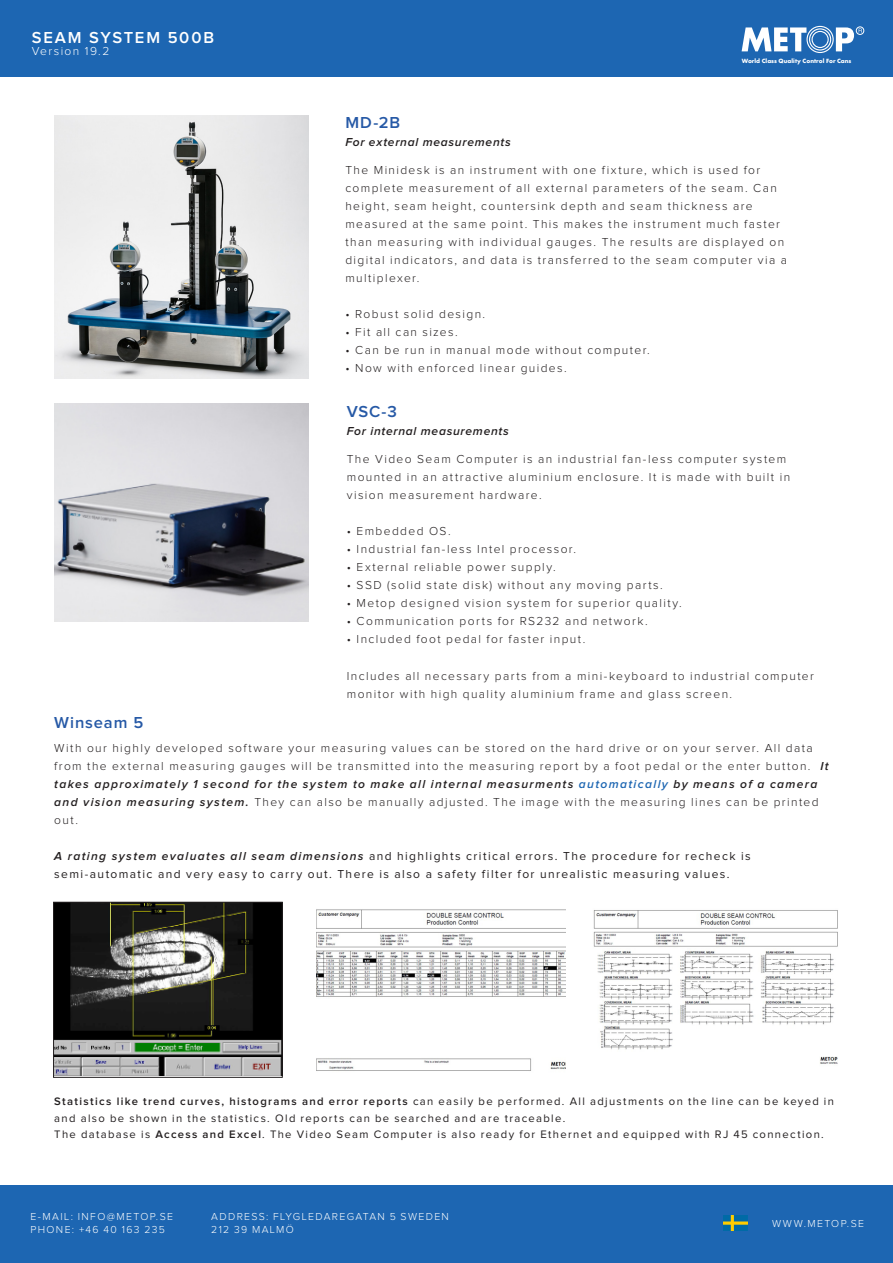
<style>
.page{position:relative;width:893px;height:1263px;background:#fff}
.page>*{position:absolute;margin:0;border:0;box-sizing:border-box;transform-origin:0 0}
.t1{font:600 16.5px "Proxima Nova";letter-spacing:.05em;color:#2659a6}
.t2{font:600 16.5px "Proxima Nova";letter-spacing:.11em;color:#fff}
.t3{font:300 12px/18px "Proxima Nova";letter-spacing:.115em;color:#231f20}
.t4{font:12px/18px "Proxima Nova";letter-spacing:.115em;color:#231f20}
.t5{font:italic 600 12px "Proxima Nova";letter-spacing:.06em;color:#231f20}
.t6{font:300 12px "Proxima Nova";letter-spacing:.115em;color:#fff}
.t7{font:11.25px/16.5px "Proxima Nova";letter-spacing:.12em;color:#231f20}
.t8{font:300 10.5px "Proxima Nova";letter-spacing:.13em;color:#fff}
.t9{font:700 5.55px "Futura";letter-spacing:.005em;color:#fff}
.s1{font-weight:600;font-style:italic}
.s2{font-weight:600;font-style:italic;color:#1d66b2}
.s3{font-weight:600}
</style>
<div class="page">
<img style="left:316px;top:909px;width:250px;height:162px">
<img style="left:593px;top:910px;width:245px;height:154px">
<img style="left:55px;top:904px;width:226px;height:172px">
<div style="left:53px;top:902px;width:230px;height:176px;border:1px solid #231f20"></div>
<div style="left:0;top:1185px;width:893px;height:78px;background:#1d66b2"></div>
<img style="left:724px;top:1215px;width:23px;height:15px">
<img style="left:54px;top:116px;width:254px;height:262px">
<img style="left:54px;top:404px;width:254px;height:217px">
<div style="left:0;top:0;width:893px;height:77px;background:#1d66b2"></div>
<div style="left:856px;top:26px;width:8px;height:9px;border:1px solid #fff;border-radius:50%"></div>
<svg style="left:742px;top:26px;width:120px;height:27px"></svg>
<p class="t2" style="left:32px;top:30px;width:184px">SEAM SYSTEM 500B</p>
<p class="t6" style="left:32px;top:46px;width:79px">Version 19.2</p>
<p class="t9" style="left:742px;top:57px;width:111px">World Class Quality Control For Cans</p>
<p class="t1" style="left:345px;top:115px;width:56px">MD-2B</p>
<p class="t5" style="left:345px;top:136px;width:167px">For external measurements</p>
<p class="t3" style="left:345px;top:162px;width:443px">The Minidesk is an instrument with one fixture, which is used for complete measurement of all external parameters of the seam. Can height, seam height, countersink depth and seam thickness are measured at the same point. This makes the instrument much faster than measuring with individual gauges. The results are displayed on digital indicators, and data is transferred to the seam computer via a multiplexer.</p>
<p class="t3" style="left:345px;top:306px;width:141px">• Robust solid design.</p>
<p class="t3" style="left:345px;top:324px;width:114px">• Fit all can sizes.</p>
<p class="t3" style="left:345px;top:342px;width:306px">• Can be run in manual mode without computer.</p>
<p class="t3" style="left:345px;top:360px;width:223px">• Now with enforced linear guides.</p>
<p class="t1" style="left:347px;top:404px;width:52px">VSC-3</p>
<p class="t5" style="left:347px;top:425px;width:164px">For internal measurements</p>
<p class="t3" style="left:347px;top:451px;width:445px">The Video Seam Computer is an industrial fan-less computer system mounted in an attractive aluminium enclosure. It is made with built in vision measurement hardware.</p>
<p class="t3" style="left:347px;top:523px;width:105px">• Embedded OS.</p>
<p class="t3" style="left:347px;top:541px;width:231px">• Industrial fan-less Intel processor.</p>
<p class="t3" style="left:347px;top:559px;width:210px">• External reliable power supply.</p>
<p class="t3" style="left:347px;top:577px;width:318px">• SSD (solid state disk) without any moving parts.</p>
<p class="t3" style="left:347px;top:595px;width:337px">• Metop designed vision system for superior quality.</p>
<p class="t3" style="left:347px;top:613px;width:302px">• Communication ports for RS232 and network.</p>
<p class="t3" style="left:347px;top:631px;width:240px">• Included foot pedal for faster input.</p>
<p class="t3" style="left:347px;top:667px;width:469px">Includes all necessary parts from a mini-keyboard to industrial computer monitor with high quality aluminium frame and glass screen.</p>
<p class="t1" style="left:54px;top:715px;width:90px">Winseam 5</p>
<p class="t3" style="left:54px;top:739px;width:776px">With our highly developed software your measuring values can be stored on the hard drive or on your server. All data from the external measuring gauges will be transmitted into the measuring report by a foot pedal or the enter button. <span class="s1">It takes approximately 1 second for the system to make all internal measurments</span> <span class="s2">automatically</span> <span class="s1">by means of a camera and vision measuring system.</span> They can also be manually adjusted. The image with the measuring lines can be printed out.</p>
<p class="t4" style="left:54px;top:847px;width:698px"><span class="s1">A rating system evaluates all seam dimensions</span> and highlights critical errors. The procedure for recheck is semi-automatic and very easy to carry out. There is also a safety filter for unrealistic measuring values.</p>
<p class="t7" style="left:54px;top:1093px;width:781px"><span class="s3">Statistics like trend curves, histograms and error reports</span> can easily be performed. All adjustments on the line can be keyed in and also be shown in the statistics. Old reports can be searched and are traceable.</p>
<p class="t7" style="left:54px;top:1126px;width:771px">The database is <span class="s3">Access and Excel</span>. The Video Seam Computer is also ready for Ethernet and equipped with RJ 45 connection.</p>
<p class="t8" style="left:31px;top:1212px;width:144px">E-MAIL: INFO@METOP.SE</p>
<p class="t8" style="left:211px;top:1212px;width:239px">ADDRESS: FLYGLEDAREGATAN 5 SWEDEN</p>
<p class="t8" style="left:211px;top:1225px;width:84px">212 39 MALMÖ</p>
<p class="t8" style="left:31px;top:1225px;width:136px">PHONE: +46 40 163 235</p>
<p class="t8" style="left:772px;top:1218px;width:93px">WWW.METOP.SE</p>
</div>
